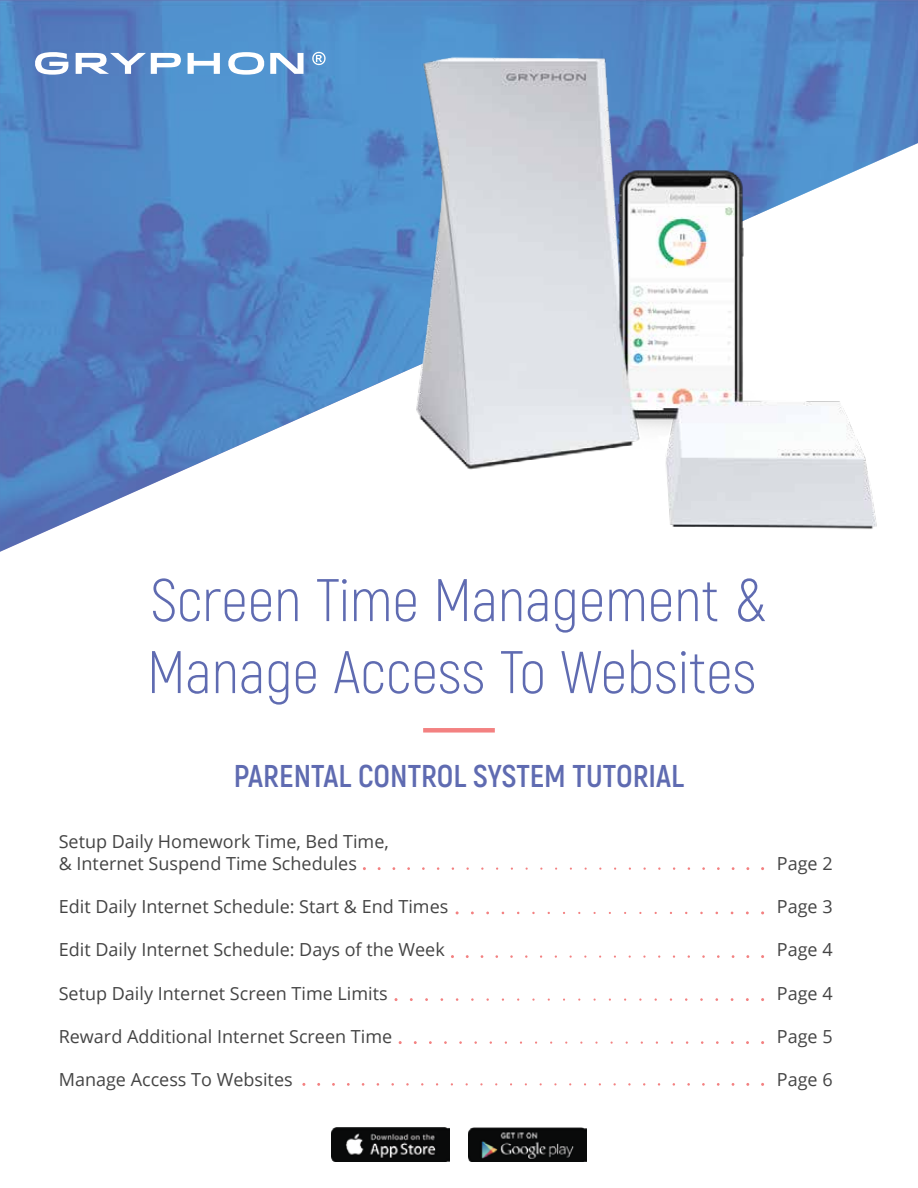
<style>
.page{position:relative;width:918px;height:1188px;background:#fff}
.page>*{position:absolute;margin:0;border:0;box-sizing:border-box;transform-origin:0 0}
.t1{font:300 60px/72px "Akrobat";color:#5f6bb1}
.t2{font:700 31.5px "Akrobat";color:#5f6bb1}
.t3{font:18px/21.6px "Open Sans";color:#444}
</style>
<div class="page">
<img style="left:0;top:0;width:918px;height:551px">
<svg style="left:188px;top:53px;width:32px;height:21px"></svg>
<svg style="left:227px;top:52px;width:77px;height:23px"></svg>
<svg style="left:76px;top:53px;width:105px;height:21px"></svg>
<svg style="left:34px;top:52px;width:35px;height:23px"></svg>
<svg style="left:312px;top:52px;width:14px;height:13px"></svg>
<img style="left:397px;top:43px;width:498px;height:499px">
<img style="left:331px;top:1127px;width:119px;height:35px">
<img style="left:468px;top:1127px;width:119px;height:35px">
<div style="left:423px;top:728px;width:72px;height:5px;background:#f38181"></div>
<h1 class="t1" style="left:147px;top:564px;width:622px">Screen Time Management &amp;<br>Manage Access To Websites</h1>
<h2 class="t2" style="left:234px;top:756px;width:452px">PARENTAL CONTROL SYSTEM TUTORIAL</h2>
<p class="t3" style="left:59px;top:831px;width:332px">Setup Daily Homework Time, Bed Time, &amp; Internet Suspend Time Schedules</p>
<p class="t3" style="left:59px;top:895px;width:391px">Edit Daily Internet Schedule: Start &amp; End Times</p>
<p class="t3" style="left:59px;top:939px;width:388px">Edit Daily Internet Schedule: Days of the Week</p>
<p class="t3" style="left:59px;top:982px;width:331px">Setup Daily Internet Screen Time Limits</p>
<p class="t3" style="left:59px;top:1025px;width:335px">Reward Additional Internet Screen Time</p>
<p class="t3" style="left:59px;top:1068px;width:235px">Manage Access To Websites</p>
<p class="t3" style="left:777px;top:852px;width:57px">Page 2</p>
<p class="t3" style="left:777px;top:895px;width:57px">Page 3</p>
<p class="t3" style="left:777px;top:939px;width:57px">Page 4</p>
<p class="t3" style="left:777px;top:982px;width:57px">Page 4</p>
<p class="t3" style="left:777px;top:1025px;width:57px">Page 5</p>
<p class="t3" style="left:777px;top:1068px;width:57px">Page 6</p>
</div>
